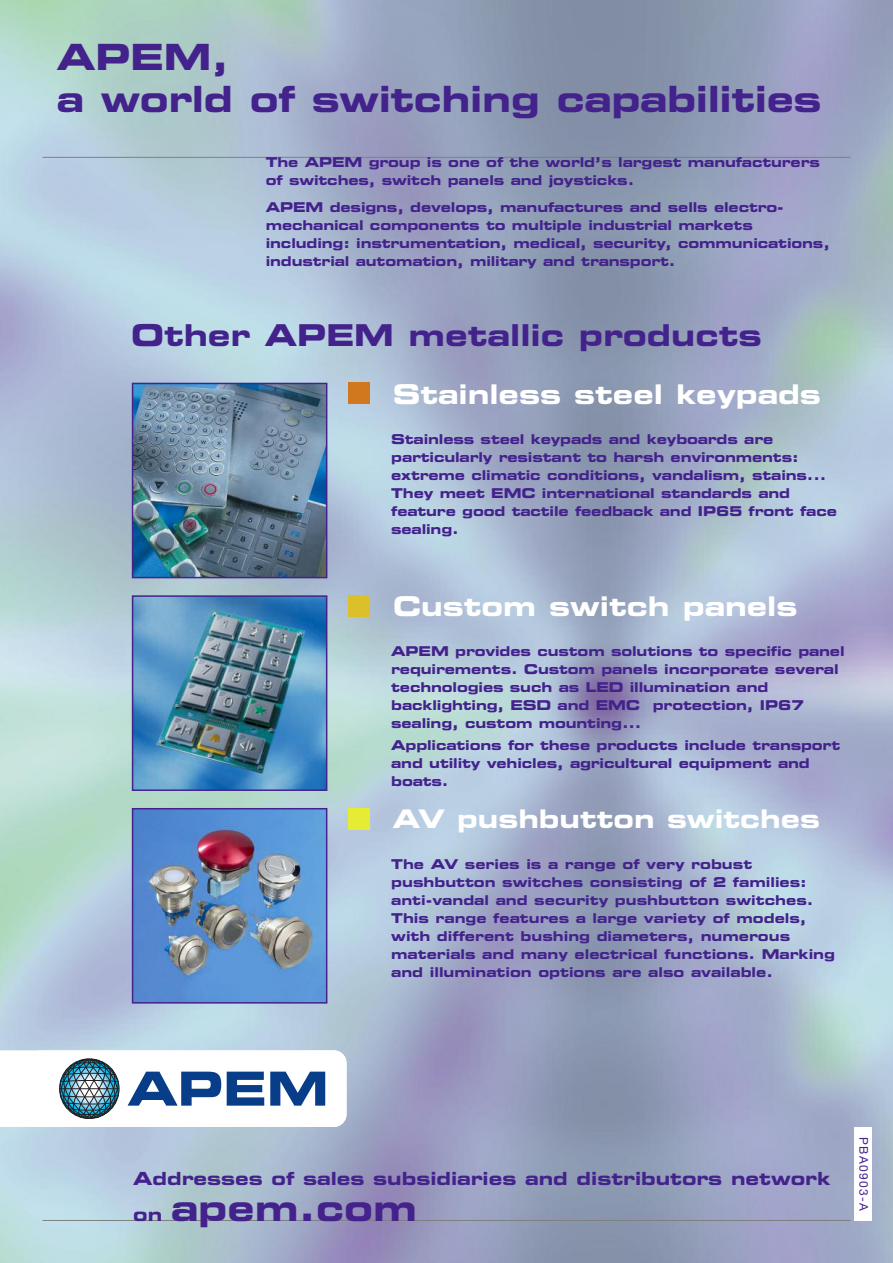
<style>
.page{position:relative;width:893px;height:1263px;background:#fff}
.page>*{position:absolute;margin:0;border:0;box-sizing:border-box;transform-origin:0 0}
.t1{font:700 expanded 36px/42px "Square 721 BT";letter-spacing:-.01em;color:#43228c}
.t2{font:700 expanded 30px "Square 721 BT";color:#43228c}
.t3{font:700 expanded 27px "Square 721 BT";color:#fff}
.t4{font:700 expanded 25.5px "Square 721 BT";color:#fff}
.t5{font:700 expanded 18px "Square 721 BT";color:#43228c}
.t6{font:700 expanded 13.5px/18px "Square 721 BT";letter-spacing:-.01em;color:#43228c}
.t7{font:12px "Helvetica Neue";letter-spacing:.11em;color:#43228c}
.s1{font-size:18px}
</style>
<div class="page">
<img style="left:0;top:0;width:893px;height:1263px">
<hr style="left:43px;top:157px;width:807px;height:1px;background:#808080">
<hr style="left:43px;top:1220px;width:807px;height:1px;background:#808080">
<img style="left:135px;top:386px;width:189px;height:189px">
<div style="left:132px;top:383px;width:195px;height:195px;border:2px solid #43228c"></div>
<img style="left:135px;top:598px;width:189px;height:190px">
<div style="left:132px;top:595px;width:195px;height:196px;border:2px solid #43228c"></div>
<div style="left:349px;top:595px;width:21px;height:22px;background:#dcc02a"></div>
<img style="left:135px;top:811px;width:189px;height:189px">
<div style="left:132px;top:808px;width:195px;height:195px;border:2px solid #43228c"></div>
<div style="left:349px;top:808px;width:21px;height:21px;background:#e6ec33"></div>
<div style="left:855px;top:1127px;width:17px;height:93px;background:#fff"></div>
<div style="left:349px;top:383px;width:21px;height:21px;background:#d1771d"></div>
<svg style="left:0;top:1050px;width:347px;height:77px"></svg>
<p class="t1" style="left:57px;top:39px;width:766px">APEM,<br>a world of switching capabilities</p>
<p class="t6" style="left:266px;top:154px;width:556px">The APEM group is one of the world’s largest manufacturers of switches, switch panels and joysticks.</p>
<p class="t6" style="left:266px;top:199px;width:566px">APEM designs, develops, manufactures and sells electro&shy;mechanical components to multiple industrial markets including: instrumentation, medical, security, communications, industrial automation, military and transport.</p>
<p class="t2" style="left:131px;top:325px;width:632px">Other APEM metallic products</p>
<p class="t3" style="left:393px;top:384px;width:430px">Stainless steel keypads</p>
<p class="t6" style="left:391px;top:431px;width:447px">Stainless steel keypads and keyboards are particularly resistant to harsh environments: extreme climatic conditions, vandalism, stains...<br>They meet EMC international standards and feature good tactile feedback and IP65 front face sealing.</p>
<p class="t3" style="left:393px;top:597px;width:406px">Custom switch panels</p>
<p class="t6" style="left:391px;top:643px;width:455px">APEM provides custom solutions to specific panel requirements. Custom panels incorporate several technologies such as LED illumination and backlighting, ESD and EMC protection, IP67 sealing, custom mounting...</p>
<p class="t6" style="left:391px;top:738px;width:450px">Applications for these products include transport and utility vehicles, agricultural equipment and boats.</p>
<p class="t4" style="left:393px;top:809px;width:429px">AV pushbutton switches</p>
<p class="t6" style="left:391px;top:856px;width:445px">The AV series is a range of very robust pushbutton switches consisting of 2 families: anti-vandal and security pushbutton switches.<br>This range features a large variety of models, with different bushing diameters, numerous materials and many electrical functions. Marking and illumination options are also available.</p>
<p class="t5" style="left:133px;top:1172px;width:699px">Addresses of sales subsidiaries and distributors network</p>
<p class="t1" style="left:133px;top:1190px;width:285px"><span class="s1">on</span> apem.com</p>
<p class="t7" style="left:868px;top:1137px;width:75px;rotate:90deg">PBA0903-A</p>
</div>
